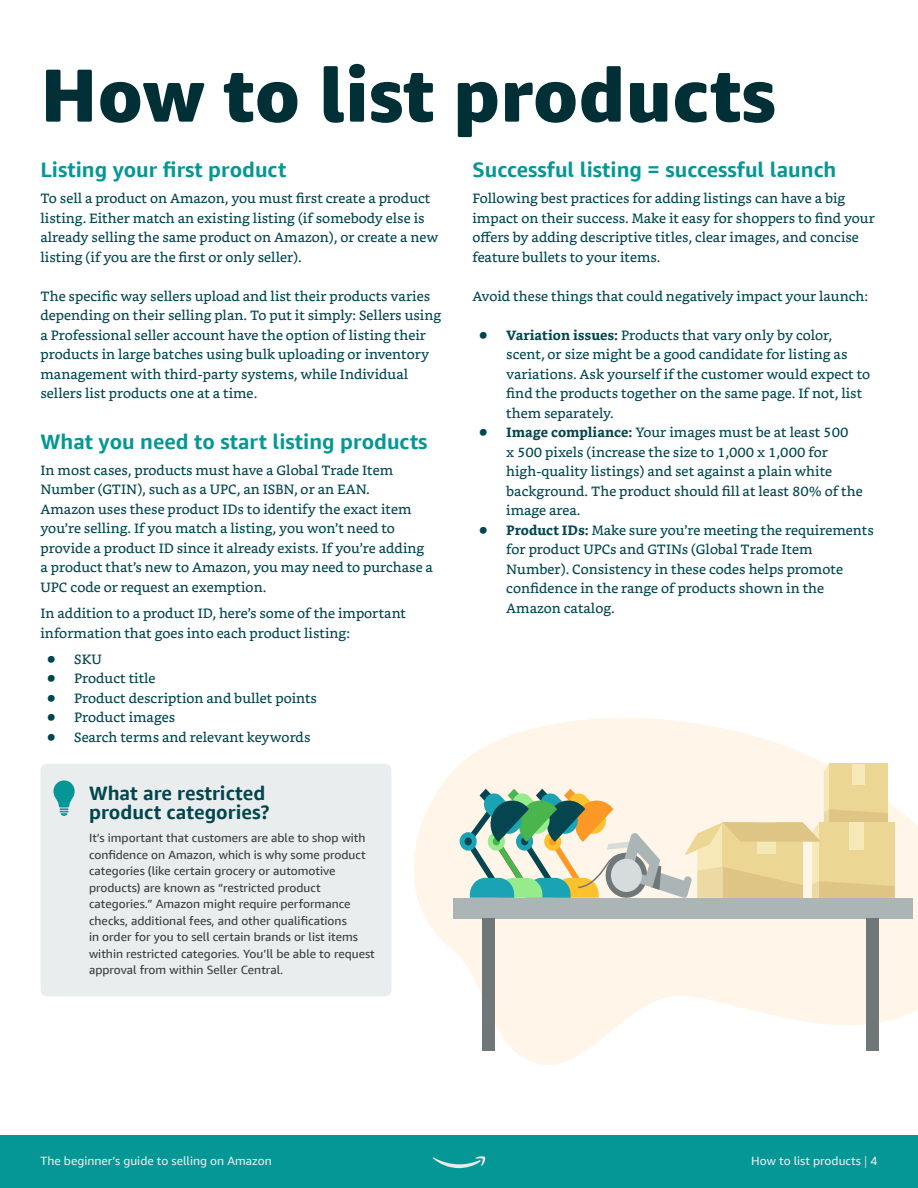
<style>
.page{position:relative;width:918px;height:1188px;background:#fff}
.page>*{position:absolute;margin:0;border:0;box-sizing:border-box;transform-origin:0 0}
.t1{font:800 75px "Amazon Ember Display";color:#002f36}
.t2{font:700 21px "Amazon Ember Display";color:#049796}
.t3{font:700 19.5px/19.5px "Amazon Ember Display";color:#00464f}
.t4{font:13.5px/19.5px "Bookerly";color:#00464f}
.t5{font:12px/16.5px "Amazon Ember Display";color:#383d3e}
.t6{font:12px "Amazon Ember Display";color:#e8ebeb}
.s1{font-weight:700;color:#05454f}
.s2{font-family:"Minion Pro"}
</style>
<div class="page">
<div style="left:0;top:1135px;width:918px;height:53px;background:#049796"></div>
<svg style="left:432px;top:1156px;width:54px;height:12px"></svg>
<svg style="left:414px;top:718px;width:504px;height:347px;fill:#fff5e8"></svg>
<div style="left:460px;top:832px;width:17px;height:19px;background:#1aa3b3;border-radius:50%"></div>
<div style="left:453px;top:898px;width:460px;height:20px;background:#abb5b5"></div>
<div style="left:483px;top:918px;width:12px;height:132px;background:#6e7878"></div>
<div style="left:867px;top:918px;width:12px;height:132px;background:#6e7878"></div>
<svg style="left:465px;top:764px;width:430px;height:134px;background:#dad8b7"></svg>
<div style="left:40px;top:764px;width:352px;height:232px;background:#eaeded;border-radius:7px"></div>
<svg style="left:53px;top:780px;width:22px;height:36px"></svg>
<h1 class="t1" style="left:40px;top:48px;width:737px">How to list products</h1>
<h2 class="t2" style="left:40px;top:157px;width:247px">Listing your first product</h2>
<p class="t4" style="left:40px;top:189px;width:400px">To sell a product on Amazon, you must first create a product listing. Either match an existing listing (if somebody else is already selling the same product on Amazon), or create a new listing (if you are the first or only seller).</p>
<p class="t4" style="left:40px;top:286px;width:402px">The specific way sellers upload and list their products varies depending on their selling plan. To put it simply: Sellers using a Professional seller account have the option of listing their products in large batches using bulk uploading or inventory management with third-party systems, while Individual sellers list products one at a time.</p>
<h2 class="t2" style="left:40px;top:428px;width:389px">What you need to start listing products</h2>
<p class="t4" style="left:40px;top:461px;width:394px">In most cases, products must have a Global Trade Item Number (GTIN), such as a UPC, an ISBN, or an EAN.<br>Amazon uses these product IDs to identify the exact item you’re selling. If you match a listing, you won’t need to provide a product ID since it already exists. If you’re adding a product that’s new to Amazon, you may need to purchase a UPC code or request an exemption.</p>
<p class="t4" style="left:40px;top:604px;width:367px">In addition to a product ID, here’s some of the important information that goes into each product listing:</p>
<p class="t4" style="left:47px;top:649px;width:56px">● SKU</p>
<p class="t4" style="left:47px;top:669px;width:110px">● Product title</p>
<p class="t4" style="left:47px;top:688px;width:271px">● Product description and bullet points</p>
<p class="t4" style="left:47px;top:708px;width:129px">● Product images</p>
<p class="t4" style="left:47px;top:727px;width:265px">● Search terms and relevant keywords</p>
<h2 class="t2" style="left:472px;top:157px;width:365px">Successful listing = successful launch</h2>
<p class="t4" style="left:472px;top:189px;width:404px">Following best practices for adding listings can have a big impact on their success. Make it easy for shoppers to find your offers by adding descriptive titles, clear images, and concise feature bullets to your items.</p>
<p class="t4" style="left:472px;top:286px;width:397px">Avoid these things that could negatively impact your launch:</p>
<p class="t4" style="left:506px;top:325px;width:366px;text-indent:-27px">● <span class="s1">Variation issues:</span> Products that vary only by color, scent, or size might be a good candidate for listing as variations. Ask yourself if the customer would expect to find the products together on the same page. If not, list them separately.</p>
<p class="t4" style="left:506px;top:423px;width:358px;text-indent:-27px">● <span class="s1">Image compliance:</span> Your images must be at least 500<br>x 500 pixels (increase the size to 1,000 x 1,000 for high-quality listings) and set against a plain white background. The product should fill at least 80% of the image area.</p>
<p class="t4" style="left:506px;top:520px;width:369px;text-indent:-27px">● <span class="s1">Product IDs:</span> Make sure you’re meeting the requirements for product UPCs and GTINs (Global Trade Item Number). Consistency in these codes helps promote confidence in the range of products shown in the Amazon catalog.</p>
<h3 class="t3" style="left:89px;top:783px;width:182px">What are restricted product categories?</h3>
<p class="t5" style="left:89px;top:830px;width:287px">It’s important that customers are able to shop with confidence on Amazon, which is why some product categories (like certain grocery or automotive products) are known as “restricted product categories.” Amazon might require performance checks, additional fees, and other qualifications<br>in order for you to sell certain brands or list items within restricted categories. You’ll be able to request approval from within Seller Central.</p>
<p class="t6" style="left:40px;top:1154px;width:233px">The beginner’s guide to selling on Amazon</p>
<p class="t6" style="left:751px;top:1154px;width:128px">How to list products <span class="s2">|</span> 4</p>
</div>
